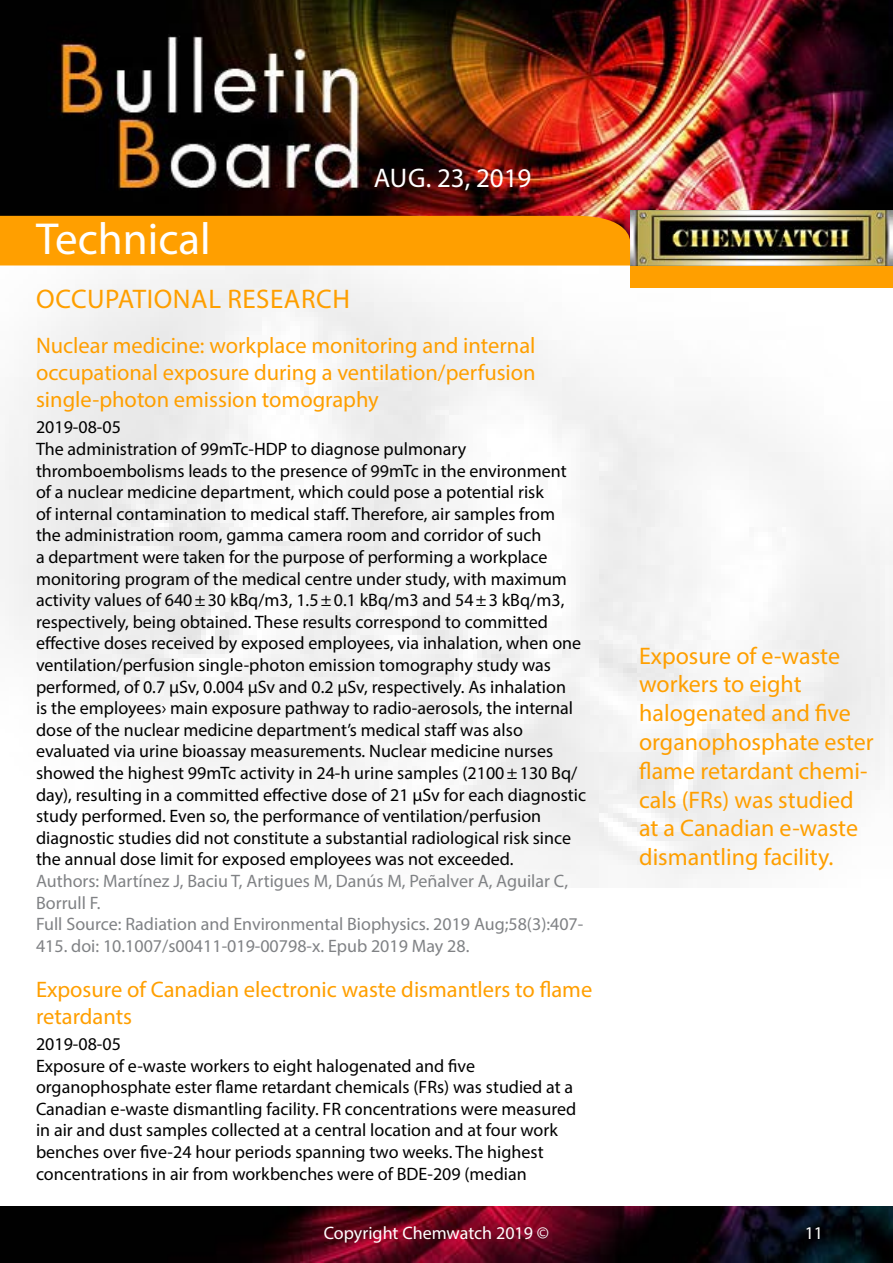
<style>
.page{position:relative;width:893px;height:1263px;background:#fff}
.page>*{position:absolute;margin:0;border:0;box-sizing:border-box;transform-origin:0 0}
.t1{font:45px "Myriad Pro";color:#fff}
.t2{font:27px "Myriad Pro";letter-spacing:.02em;color:#ff9f00}
.t3{font:27px "Myriad Pro";color:#fff}
.t4{font:24px/28.8px "Myriad Pro";color:#ff9f00}
.t5{font:22.5px/27px "Myriad Pro";color:#ff9f00;text-align:justify}
.t6{font:18px/21.6px "Myriad Pro";color:#000}
.t7{font:18px/21.6px "Myriad Pro";color:#808285}
.t8{font:18px "Myriad Pro";color:#fff}
</style>
<div class="page">
<img style="left:0;top:0;width:893px;height:887px">
<div style="left:630px;top:265px;width:263px;height:23px;background:#ff9f00"></div>
<img style="left:630px;top:210px;width:262px;height:56px">
<svg style="left:0;top:216px;width:630px;height:72px"></svg>
<img style="left:0;top:1206px;width:893px;height:57px">
<h2 class="t3" style="left:374px;top:161px;width:159px">Aug. 23, 2019</h2>
<h1 class="t1" style="left:36px;top:211px;width:176px">Technical</h1>
<h2 class="t2" style="left:36px;top:283px;width:315px">OCCUPATIONAL RESEARCH</h2>
<p class="t5" style="left:36px;top:332px;width:501px">Nuclear medicine: workplace monitoring and internal occupational exposure during a ventilation/perfusion single-photon emission tomography</p>
<p class="t6" style="left:36px;top:416px;width:552px">2019-08-05<br>The administration of 99mTc-HDP to diagnose pulmonary thromboembolisms leads to the presence of 99mTc in the environment of a nuclear medicine department, which could pose a potential risk<br>of internal contamination to medical staff. Therefore, air samples from<br>the administration room, gamma camera room and corridor of such<br>a department were taken for the purpose of performing a workplace monitoring program of the medical centre under study, with maximum activity values of 640±30 kBq/m3, 1.5±0.1 kBq/m3 and 54±3 kBq/m3, respectively, being obtained. These results correspond to committed effective doses received by exposed employees, via inhalation, when one ventilation/perfusion single-photon emission tomography study was performed, of 0.7 μSv, 0.004 μSv and 0.2 μSv, respectively. As inhalation<br>is the employees› main exposure pathway to radio-aerosols, the internal dose of the nuclear medicine department’s medical staff was also evaluated via urine bioassay measurements. Nuclear medicine nurses showed the highest 99mTc activity in 24-h urine samples (2100±130 Bq/ day), resulting in a committed effective dose of 21 μSv for each diagnostic study performed. Even so, the performance of ventilation/perfusion diagnostic studies did not constitute a substantial radiological risk since the annual dose limit for exposed employees was not exceeded.</p>
<p class="t7" style="left:36px;top:870px;width:549px">Authors: Martínez J, Baciu T, Artigues M, Danús M, Peñalver A, Aguilar C, Borrull F.<br>Full Source: Radiation and Environmental Biophysics. 2019 Aug;58(3):407- 415. doi: 10.1007/s00411-019-00798-x. Epub 2019 May 28.</p>
<p class="t5" style="left:36px;top:975px;width:558px">Exposure of Canadian electronic waste dismantlers to flame retardants</p>
<p class="t6" style="left:36px;top:1033px;width:542px">2019-08-05<br>Exposure of e-waste workers to eight halogenated and five organophosphate ester flame retardant chemicals (FRs) was studied at a Canadian e-waste dismantling facility. FR concentrations were measured in air and dust samples collected at a central location and at four work benches over five-24 hour periods spanning two weeks. The highest concentrations in air from workbenches were of BDE-209 (median</p>
<h3 class="t4" style="left:639px;top:641px;width:236px">Exposure of e-waste workers to eight halogenated and five organophosphate ester flame retardant chemi&shy;cals (FRs) was studied at a Canadian e-waste dismantling facility.</h3>
<p class="t8" style="left:324px;top:1222px;width:227px">Copyright Chemwatch 2019 ©</p>
<p class="t8" style="left:805px;top:1222px;width:20px">11</p>
</div>
